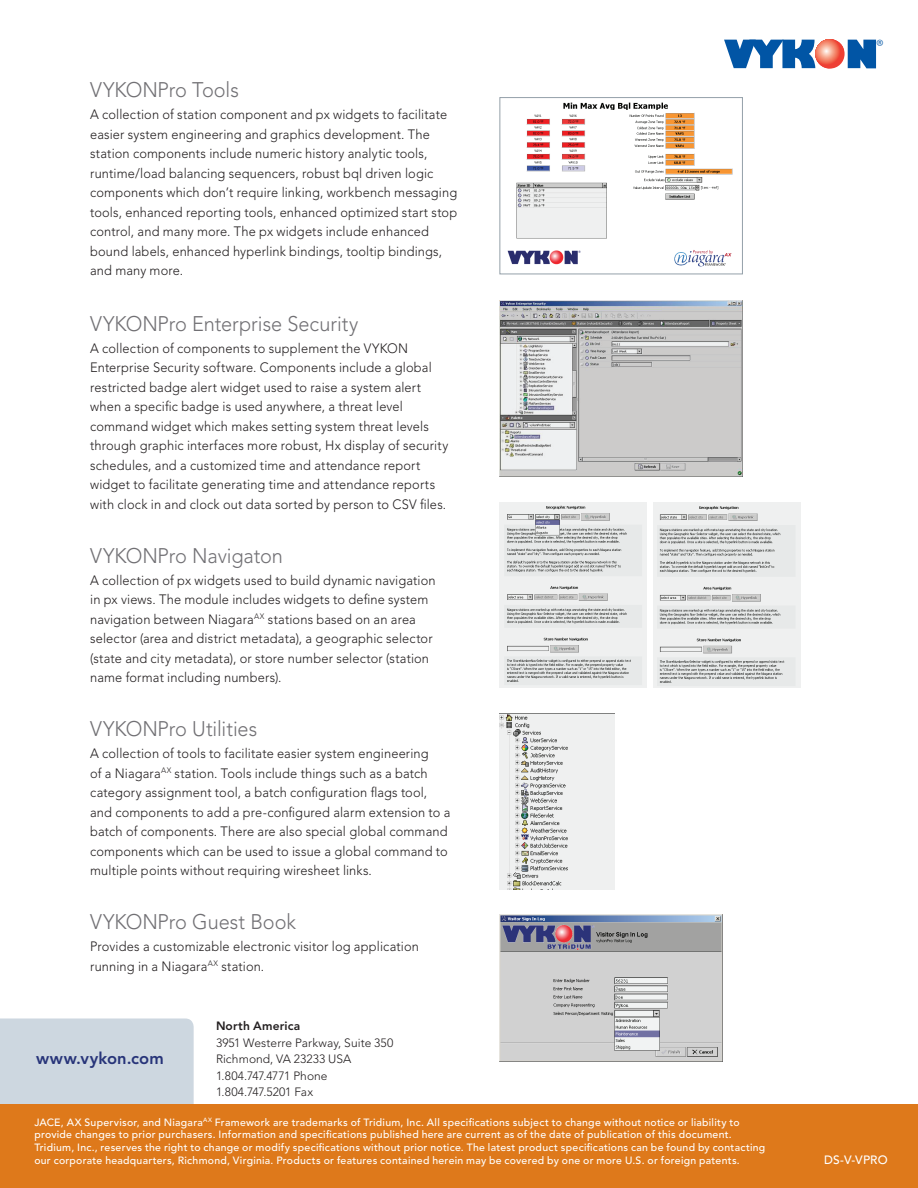
<style>
.page{position:relative;width:918px;height:1188px;background:#fff}
.page>*{position:absolute;margin:0;border:0;box-sizing:border-box;transform-origin:0 0}
.t1{font:300 21px "Avenir";letter-spacing:-.005em;color:#717074;scale:.95 1}
.t2{font:800 16.5px "Avenir";letter-spacing:.01em;color:#273479}
.t3{font:13.65px "Myriad";color:#0155a5}
.t4{font:300 13.5px/19.5px "Avenir";letter-spacing:.01em;color:#231f20;scale:.95 1}
.t5{font:300 12px/16.5px "Avenir";letter-spacing:.005em;color:#231f20}
.t6{font:800 12px "Avenir";letter-spacing:.01em;color:#231f20}
.t7{font:500 12px "Avenir";letter-spacing:.01em;color:#fff}
.t8{font:500 10.5px/12.8px "Avenir";letter-spacing:.025em;color:#fff}
</style>
<div class="page">
<img style="left:500px;top:915px;width:223px;height:147px">
<img style="left:500px;top:300px;width:243px;height:176px">
<svg style="left:724px;top:39px;width:152px;height:30px"></svg>
<div style="left:0;top:1018px;width:194px;height:87px;background:#cdd7e0"></div>
<div style="left:0;top:1105px;width:918px;height:83px;background:#de791b"></div>
<img style="left:500px;top:502px;width:146px;height:185px">
<img style="left:654px;top:502px;width:147px;height:185px">
<div style="left:499px;top:97px;width:244px;height:177px;background:#fff;border:1px solid #94a0a9"></div>
<img style="left:507px;top:102px;width:226px;height:165px">
<img style="left:500px;top:713px;width:115px;height:176px">
<h1 class="t1" style="left:90px;top:78px;width:158px">VYKONPro Tools</h1>
<p class="t4" style="left:90px;top:105px;width:388px">A collection of station component and px widgets to facilitate easier system engineering and graphics development. The station components include numeric history analytic tools, runtime/load balancing sequencers, robust bql driven logic components which don’t require linking, workbench messaging tools, enhanced reporting tools, enhanced optimized start stop control, and many more. The px widgets include enhanced bound labels, enhanced hyperlink bindings, tooltip bindings, and many more.</p>
<h1 class="t1" style="left:90px;top:311px;width:284px">VYKONPro Enterprise Security</h1>
<p class="t4" style="left:90px;top:338px;width:378px">A collection of components to supplement the VYKON Enterprise Security software. Components include a global restricted badge alert widget used to raise a system alert when a specific badge is used anywhere, a threat level command widget which makes setting system threat levels through graphic interfaces more robust, Hx display of security schedules, and a customized time and attendance report widget to facilitate generating time and attendance reports with clock in and clock out data sorted by person to CSV files.</p>
<h1 class="t1" style="left:90px;top:543px;width:205px">VYKONPro Navigaton</h1>
<p class="t4" style="left:90px;top:570px;width:365px">A collection of px widgets used to build dynamic navigation in px views. The module includes widgets to define system navigation between Niagara<sup>AX</sup> stations based on an area selector (area and district metadata), a geographic selector (state and city metadata), or store number selector (station name format including numbers).</p>
<h1 class="t1" style="left:90px;top:717px;width:177px">VYKONPro Utilities</h1>
<p class="t4" style="left:90px;top:744px;width:381px">A collection of tools to facilitate easier system engineering<br>of a Niagara<sup>AX</sup> station. Tools include things such as a batch category assignment tool, a batch configuration flags tool, and components to add a pre-configured alarm extension to a batch of components. There are also special global command components which can be used to issue a global command to multiple points without requiring wiresheet links.</p>
<h1 class="t1" style="left:90px;top:910px;width:218px">VYKONPro Guest Book</h1>
<p class="t4" style="left:90px;top:937px;width:348px">Provides a customizable electronic visitor log application running in a Niagara<sup>AX</sup> station.</p>
<p class="t2" style="left:36px;top:1049px;width:129px">www.vykon.com</p>
<p class="t6" style="left:216px;top:1019px;width:86px">North America</p>
<p class="t5" style="left:216px;top:1034px;width:179px">3951 Westerre Parkway, Suite 350<br>Richmond, VA 23233 USA<br>1.804.747.4771 Phone<br>1.804.747.5201 Fax</p>
<p class="t8" style="left:34px;top:1116px;width:733px">JACE, AX Supervisor, and Niagara<sup>AX</sup> Framework are trademarks of Tridium, Inc. All specifications subject to change without notice or liability to provide changes to prior purchasers. Information and specifications published here are current as of the date of publication of this document.<br>Tridium, Inc., reserves the right to change or modify specifications without prior notice. The latest product specifications can be found by contacting our corporate headquarters, Richmond, Virginia. Products or features contained herein may be covered by one or more U.S. or foreign patents.</p>
<p class="t3" style="left:877px;top:38px;width:8px">®</p>
<p class="t7" style="left:824px;top:1153px;width:65px">DS-V-VPRO</p>
</div>
